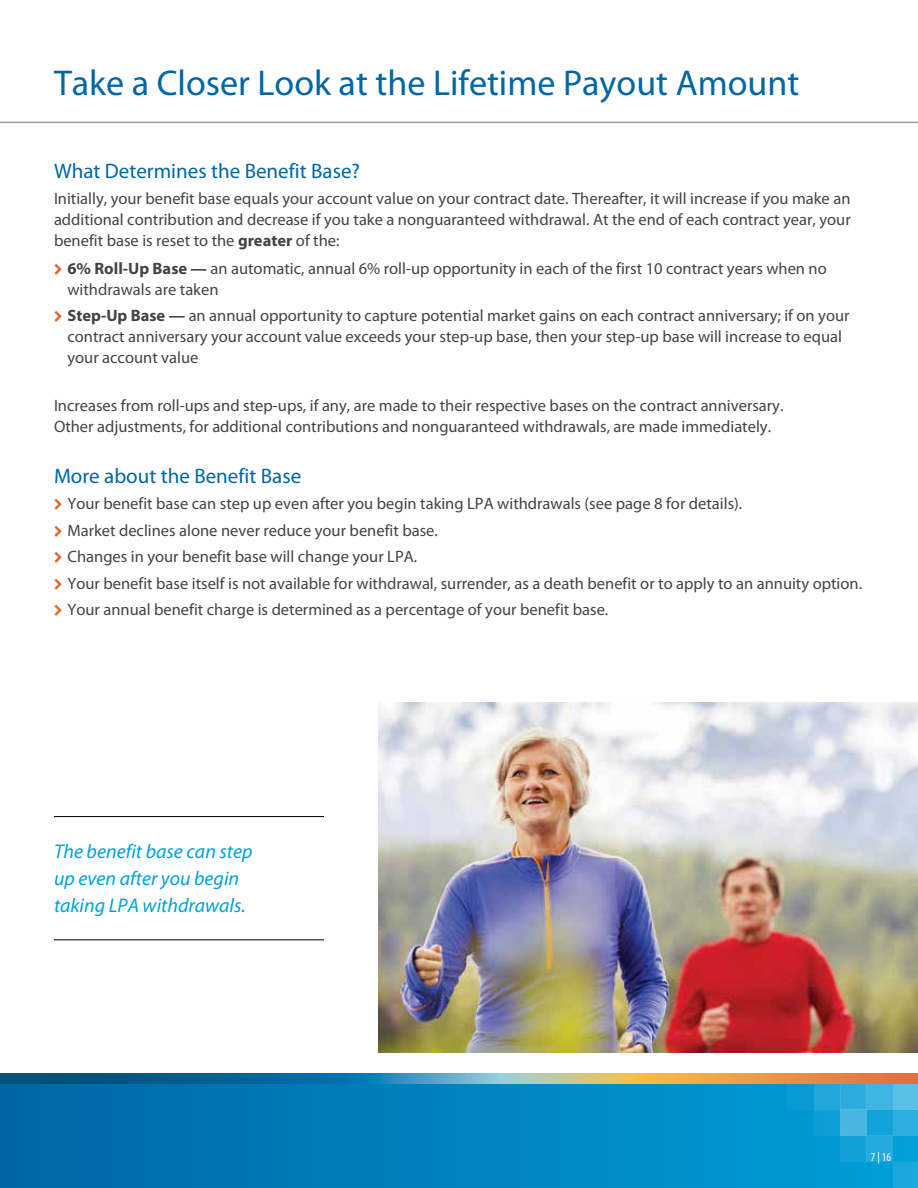
<style>
.page{position:relative;width:918px;height:1188px;background:#fff}
.page>*{position:absolute;margin:0;border:0;box-sizing:border-box;transform-origin:0 0}
.t1{font:36px "Myriad Pro";color:#0066a6}
.t2{font:21px "Myriad Pro";color:#0066a6}
.t3{font:italic 19.8px/27px "Myriad Pro";color:#00a1db}
.t4{font:16.5px/21px "Myriad Pro";color:#404542}
.t5{font:condensed 12px "Myriad Pro";color:#fff}
.s1{font-weight:700}
</style>
<div class="page">
<div style="left:0;top:1080px;width:918px;height:108px;background:linear-gradient(to right,#0066a6,#009fda)"></div>
<hr style="left:0;top:1080px;width:1px;height:108px;background:#0066a6">
<div style="left:893px;top:1083px;width:25px;height:26px;background:#59c0e6"></div>
<div style="left:866px;top:1083px;width:27px;height:26px;background:#3eb4e1"></div>
<div style="left:840px;top:1083px;width:26px;height:26px;background:#2cacdd"></div>
<div style="left:814px;top:1083px;width:26px;height:26px;background:#23a7da"></div>
<div style="left:788px;top:1083px;width:26px;height:26px;background:#089bd4"></div>
<div style="left:893px;top:1109px;width:25px;height:27px;background:#2cafdf"></div>
<div style="left:866px;top:1109px;width:27px;height:27px;background:#11a3da"></div>
<div style="left:840px;top:1109px;width:26px;height:27px;background:#47b6e1"></div>
<div style="left:814px;top:1109px;width:26px;height:27px;background:#0d9fd7"></div>
<div style="left:893px;top:1136px;width:25px;height:26px;background:#04a0d9"></div>
<div style="left:866px;top:1136px;width:27px;height:26px;background:#23aadd"></div>
<div style="left:840px;top:1136px;width:26px;height:26px;background:#11a1d8"></div>
<div style="left:893px;top:1162px;width:25px;height:26px;background:#1aa8dc"></div>
<svg style="left:0;top:1073px;width:918px;height:10px;background:#718881"></svg>
<hr style="left:0;top:122px;width:918px;height:1px;background:#959c9d">
<img style="left:378px;top:702px;width:540px;height:351px">
<hr style="left:54px;top:940px;width:270px;height:1px;background:#000">
<hr style="left:54px;top:816px;width:270px;height:1px;background:#000">
<h1 class="t1" style="left:54px;top:63px;width:747px">Take a Closer Look at the Lifetime Payout Amount</h1>
<p class="t2" style="left:54px;top:159px;width:308px">What Determines the Benefit Base?</p>
<p class="t4" style="left:54px;top:188px;width:798px;text-align:justify">Initially, your benefit base equals your account value on your contract date. Thereafter, it will increase if you make an additional contribution and decrease if you take a nonguaranteed withdrawal. At the end of each contract year, your benefit base is reset to the <span class="s1">greater</span> of the:</p>
<p class="t4" style="left:68px;top:258px;width:761px"><span class="s1">6% Roll-Up Base —</span> an automatic, annual 6% roll-up opportunity in each of the first 10 contract years when no withdrawals are taken</p>
<p class="t4" style="left:68px;top:306px;width:784px"><span class="s1">Step-Up Base —</span> an annual opportunity to capture potential market gains on each contract anniversary; if on your contract anniversary your account value exceeds your step-up base, then your step-up base will increase to equal your account value</p>
<p class="t4" style="left:54px;top:395px;width:731px">Increases from roll-ups and step-ups, if any, are made to their respective bases on the contract anniversary.<br>Other adjustments, for additional contributions and nonguaranteed withdrawals, are made immediately.</p>
<p class="t2" style="left:54px;top:464px;width:249px">More about the Benefit Base</p>
<p class="t4" style="left:68px;top:491px;width:796px;line-height:26.4px">Your benefit base can step up even after you begin taking LPA withdrawals (see page 8 for details).<br>Market declines alone never reduce your benefit base.<br>Changes in your benefit base will change your LPA.<br>Your benefit base itself is not available for withdrawal, surrender, as a death benefit or to apply to an annuity option.<br>Your annual benefit charge is determined as a percentage of your benefit base.</p>
<p class="t3" style="left:54px;top:838px;width:200px">The benefit base can step up even after you begin taking LPA withdrawals.</p>
<p class="t5" style="left:871px;top:1151px;width:22px">7 | 16</p>
</div>
